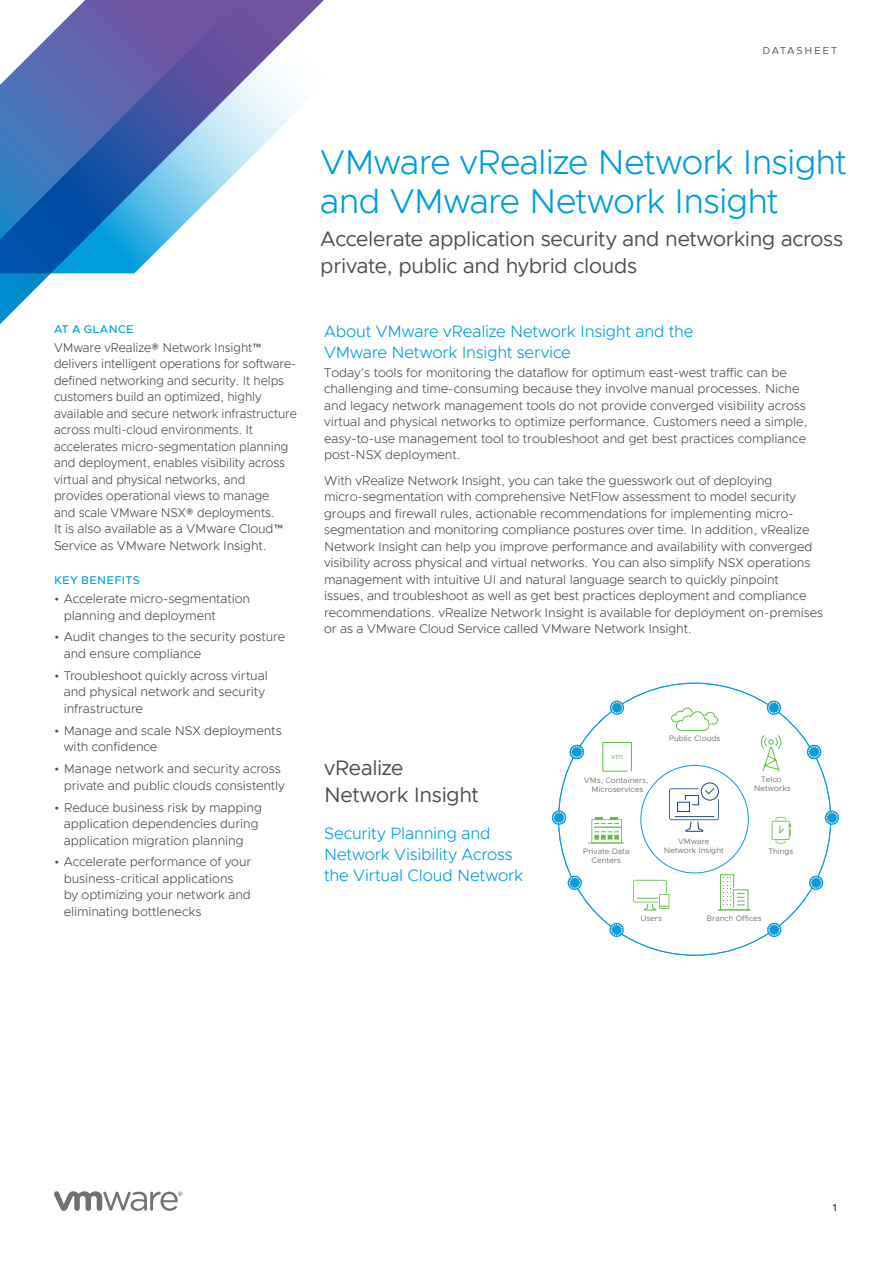
<style>
.page{position:relative;width:893px;height:1263px;background:#fff}
.page>*{position:absolute;margin:0;border:0;box-sizing:border-box;transform-origin:0 0}
.t1{font:300 34.5px/39px "Metropolis";letter-spacing:-.02em;color:#009cdc}
.t2{font:21px/27px "Metropolis";letter-spacing:-.015em;color:#4d4d4f}
.t3{font:300 16.5px/21px "Metropolis";letter-spacing:-.015em;color:#009cdc}
.t4{font:300 12.75px/16.5px "Metropolis";letter-spacing:-.01em;color:#4d4d4f}
.t5{font:300 12.75px/16.5px "Metropolis";letter-spacing:-.01em;color:#4d4d4f;scale:.96 1}
.t6{font:500 11.25px "Metropolis";letter-spacing:.03em;color:#009cdc}
.t7{font:10.2px "Metropolis";letter-spacing:.165em;color:#4d4d4f}
.t8{font:600 10.2px "Metropolis";color:#4d4d4f}
.t9{font:7.95px/9.6px "Metropolis";color:#727275;text-align:center}
.t10{font:7.8px "Metropolis";color:#63bc47}
</style>
<div class="page">
<svg style="left:54px;top:1191px;width:129px;height:20px"></svg>
<svg style="left:0;top:273px;width:135px;height:51px"></svg>
<svg style="left:0;top:0;width:324px;height:273px"></svg>
<svg style="left:558px;top:683px;width:273px;height:273px"></svg>
<svg style="left:608px;top:922px;width:17px;height:16px"></svg>
<svg style="left:567px;top:875px;width:15px;height:15px"></svg>
<div style="left:569px;top:877px;width:12px;height:11px;border:1px dashed #fff;border-radius:50%"></div>
<svg style="left:552px;top:809px;width:15px;height:17px"></svg>
<svg style="left:569px;top:744px;width:16px;height:16px"></svg>
<svg style="left:610px;top:700px;width:14px;height:15px"></svg>
<div style="left:611px;top:702px;width:11px;height:11px;border:1px dashed #fff;border-radius:50%"></div>
<svg style="left:766px;top:922px;width:16px;height:16px"></svg>
<svg style="left:809px;top:875px;width:15px;height:15px"></svg>
<div style="left:810px;top:877px;width:12px;height:11px;border:1px dashed #fff;border-radius:50%"></div>
<svg style="left:824px;top:809px;width:15px;height:17px"></svg>
<svg style="left:806px;top:744px;width:16px;height:16px"></svg>
<svg style="left:767px;top:700px;width:14px;height:15px"></svg>
<div style="left:768px;top:702px;width:11px;height:11px;border:1px dashed #fff;border-radius:50%"></div>
<div style="left:698px;top:780px;width:23px;height:23px;background:#fff;border-radius:50%"></div>
<svg style="left:669px;top:782px;width:50px;height:63px"></svg>
<svg style="left:717px;top:874px;width:34px;height:37px"></svg>
<svg style="left:771px;top:817px;width:20px;height:26px"></svg>
<p class="t7" style="left:763px;top:44px;width:76px">DATASHEET</p>
<p class="t6" style="left:54px;top:322px;width:81px">AT A GLANCE</p>
<p class="t5" style="left:54px;top:339px;width:255px">VMware vRealize® Network Insight™ delivers intelligent operations for software&shy;defined networking and security. It helps customers build an optimized, highly available and secure network infrastructure across multi-cloud environments. It accelerates micro-segmentation planning and deployment, enables visibility across virtual and physical networks, and provides operational views to manage<br>and scale VMware NSX® deployments.<br>It is also available as a VMware Cloud™ Service as VMware Network Insight.</p>
<p class="t6" style="left:54px;top:573px;width:87px">KEY BENEFITS</p>
<p class="t4" style="left:64px;top:590px;width:188px;text-indent:-10px">• Accelerate micro-segmentation planning and deployment</p>
<p class="t4" style="left:64px;top:629px;width:223px;text-indent:-10px">• Audit changes to the security posture and ensure compliance</p>
<p class="t4" style="left:64px;top:667px;width:206px;text-indent:-10px">• Troubleshoot quickly across virtual and physical network and security infrastructure</p>
<p class="t4" style="left:64px;top:722px;width:220px;text-indent:-10px">• Manage and scale NSX deployments with confidence</p>
<p class="t4" style="left:64px;top:760px;width:223px;text-indent:-10px">• Manage network and security across private and public clouds consistently</p>
<p class="t4" style="left:64px;top:799px;width:200px;text-indent:-10px">• Reduce business risk by mapping application dependencies during application migration planning</p>
<p class="t4" style="left:64px;top:854px;width:189px;text-indent:-10px">• Accelerate performance of your business-critical applications<br>by optimizing your network and eliminating bottlenecks</p>
<h1 class="t1" style="left:320px;top:142px;width:528px">VMware vRealize Network Insight and VMware Network Insight</h1>
<h2 class="t2" style="left:320px;top:226px;width:524px">Accelerate application security and networking across private, public and hybrid clouds</h2>
<p class="t3" style="left:324px;top:321px;width:371px">About VMware vRealize Network Insight and the<br>VMware Network Insight service</p>
<p class="t4" style="left:324px;top:364px;width:485px">Today’s tools for monitoring the dataflow for optimum east-west traffic can be challenging and time-consuming because they involve manual processes. Niche and legacy network management tools do not provide converged visibility across virtual and physical networks to optimize performance. Customers need a simple, easy-to-use management tool to troubleshoot and get best practices compliance post-NSX deployment.</p>
<p class="t4" style="left:324px;top:472px;width:500px">With vRealize Network Insight, you can take the guesswork out of deploying micro-segmentation with comprehensive NetFlow assessment to model security groups and firewall rules, actionable recommendations for implementing micro&shy;segmentation and monitoring compliance postures over time. In addition, vRealize Network Insight can help you improve performance and availability with converged visibility across physical and virtual networks. You can also simplify NSX operations management with intuitive UI and natural language search to quickly pinpoint<br>issues, and troubleshoot as well as get best practices deployment and compliance recommendations. vRealize Network Insight is available for deployment on-premises or as a VMware Cloud Service called VMware Network Insight.</p>
<h2 class="t2" style="left:324px;top:754px;width:156px">vRealize<br>Network Insight</h2>
<p class="t3" style="left:324px;top:823px;width:200px">Security Planning and<br>Network Visibility Across the Virtual Cloud Network</p>
<p class="t10" style="left:611px;top:751px;width:13px">vm</p>
<p class="t9" style="left:584px;top:775px;width:66px">VMs, Containers,<br>Microservices</p>
<p class="t9" style="left:669px;top:734px;width:53px">Public Clouds</p>
<p class="t9" style="left:583px;top:846px;width:48px">Private Data<br>Centers</p>
<p class="t9" style="left:664px;top:836px;width:62px">VMware<br>Network Insight</p>
<p class="t9" style="left:754px;top:774px;width:38px">Telco<br>Networks</p>
<p class="t9" style="left:768px;top:846px;width:27px">Things</p>
<p class="t9" style="left:640px;top:914px;width:23px">Users</p>
<p class="t9" style="left:707px;top:914px;width:57px">Branch Offices</p>
<p class="t8" style="left:833px;top:1201px;width:6px">1</p>
</div>
